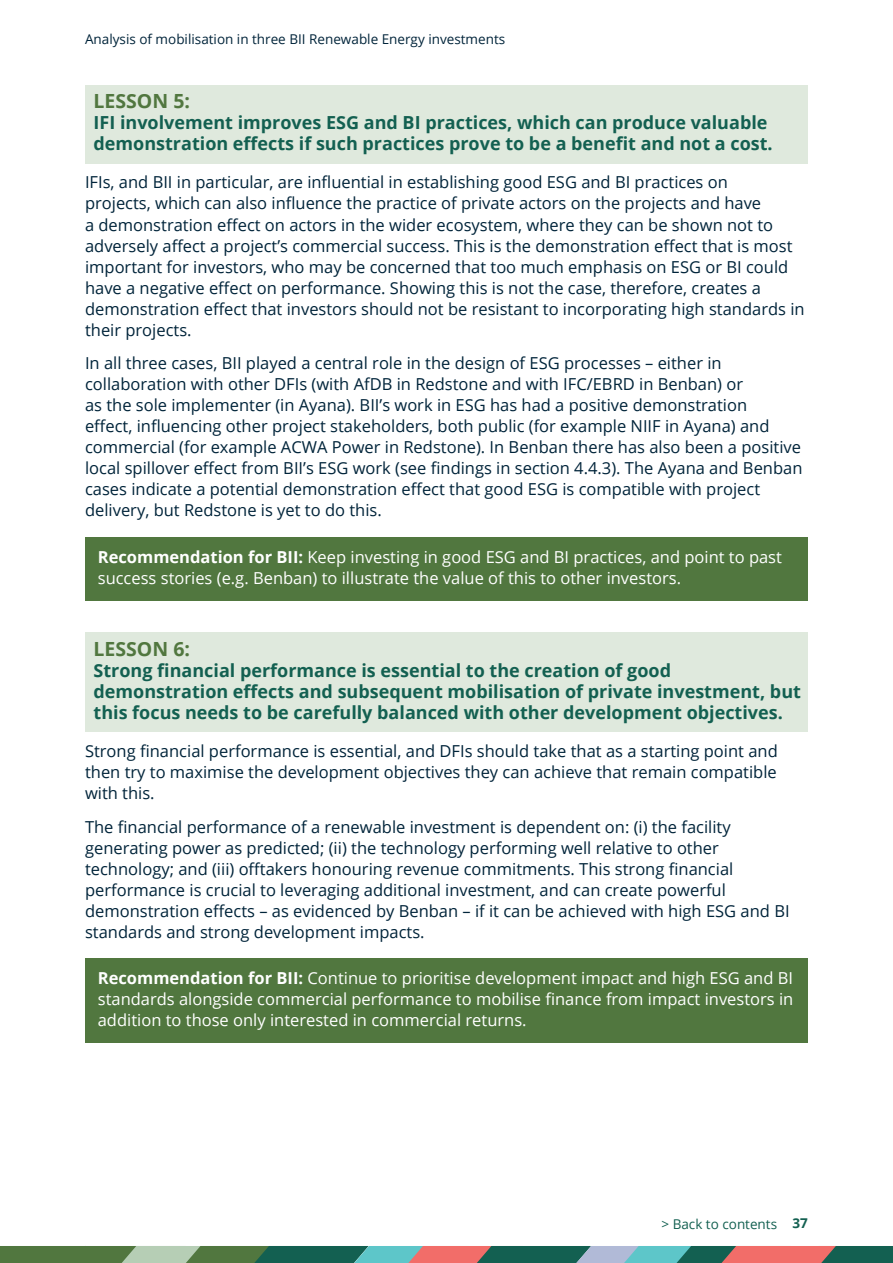
<style>
.page{position:relative;width:893px;height:1263px;background:#fff}
.page>*{position:absolute;margin:0;border:0;box-sizing:border-box;transform-origin:0 0}
.Heading_3{font:700 19.5px "Open Sans";color:#51773f}
.Heading_3-2{font:700 18px/21px "Open Sans";color:#136051}
.Text{font:16.5px/21px "Open Sans";color:#00243a}
.Heading_4{font:16.5px/21px "Open Sans";color:#fff}
.t1{font:13.5px "Open Sans";color:#00243a}
.t2{font:13.5px "Open Sans";color:#136051}
.s1{font-weight:700}
</style>
<div class="page">
<svg style="left:0;top:1246px;width:893px;height:17px;background:#67806e"></svg>
<div style="left:85px;top:85px;width:723px;height:78px;background:#dfe9dd"></div>
<div style="left:85px;top:537px;width:723px;height:63px;background:#51773f"></div>
<div style="left:85px;top:632px;width:723px;height:100px;background:#dfe9dd"></div>
<div style="left:85px;top:959px;width:723px;height:84px;background:#51773f"></div>
<p class="t1" style="left:85px;top:30px;width:422px">Analysis of mobilisation in three BII Renewable Energy investments</p>
<p class="Heading_3" style="left:94px;top:88px;width:98px">LESSON 5:</p>
<p class="Heading_3-2" style="left:94px;top:112px;width:681px">IFI involvement improves ESG and BI practices, which can produce valuable demonstration effects if such practices prove to be a benefit and not a cost.</p>
<p class="Text" style="left:85px;top:172px;width:721px">IFIs, and BII in particular, are influential in establishing good ESG and BI practices on<br>projects, which can also influence the practice of private actors on the projects and have<br>a demonstration effect on actors in the wider ecosystem, where they can be shown not to adversely affect a project’s commercial success. This is the demonstration effect that is most important for investors, who may be concerned that too much emphasis on ESG or BI could have a negative effect on performance. Showing this is not the case, therefore, creates a demonstration effect that investors should not be resistant to incorporating high standards in their projects.</p>
<p class="Text" style="left:85px;top:352px;width:719px">In all three cases, BII played a central role in the design of ESG processes – either in collaboration with other DFIs (with AfDB in Redstone and with IFC/EBRD in Benban) or<br>as the sole implementer (in Ayana). BII’s work in ESG has had a positive demonstration<br>effect, influencing other project stakeholders, both public (for example NIIF in Ayana) and commercial (for example ACWA Power in Redstone). In Benban there has also been a positive local spillover effect from BII’s ESG work (see findings in section 4.4.3). The Ayana and Benban cases indicate a potential demonstration effect that good ESG is compatible with project delivery, but Redstone is yet to do this.</p>
<p class="Heading_4" style="left:98px;top:546px;width:686px"><span class="s1">Recommendation for BII:</span> Keep investing in good ESG and BI practices, and point to past success stories (e.g. Benban) to illustrate the value of this to other investors.</p>
<p class="Heading_3" style="left:94px;top:635px;width:98px">LESSON 6:</p>
<p class="Heading_3-2" style="left:94px;top:659px;width:709px">Strong financial performance is essential to the creation of good demonstration effects and subsequent mobilisation of private investment, but this focus needs to be carefully balanced with other development objectives.</p>
<p class="Text" style="left:85px;top:740px;width:694px;text-align:justify">Strong financial performance is essential, and DFIs should take that as a starting point and then try to maximise the development objectives they can achieve that remain compatible with this.</p>
<p class="Text" style="left:85px;top:816px;width:706px">The financial performance of a renewable investment is dependent on: (i) the facility generating power as predicted; (ii) the technology performing well relative to other technology; and (iii) offtakers honouring revenue commitments. This strong financial performance is crucial to leveraging additional investment, and can create powerful demonstration effects – as evidenced by Benban – if it can be achieved with high ESG and BI standards and strong development impacts.</p>
<p class="Heading_4" style="left:98px;top:967px;width:697px;text-align:justify"><span class="s1">Recommendation for BII:</span> Continue to prioritise development impact and high ESG and BI standards alongside commercial performance to mobilise finance from impact investors in addition to those only interested in commercial returns.</p>
<p class="t2" style="left:661px;top:1215px;width:148px">&gt; Back to contents <span class="s1">37</span></p>
</div>
